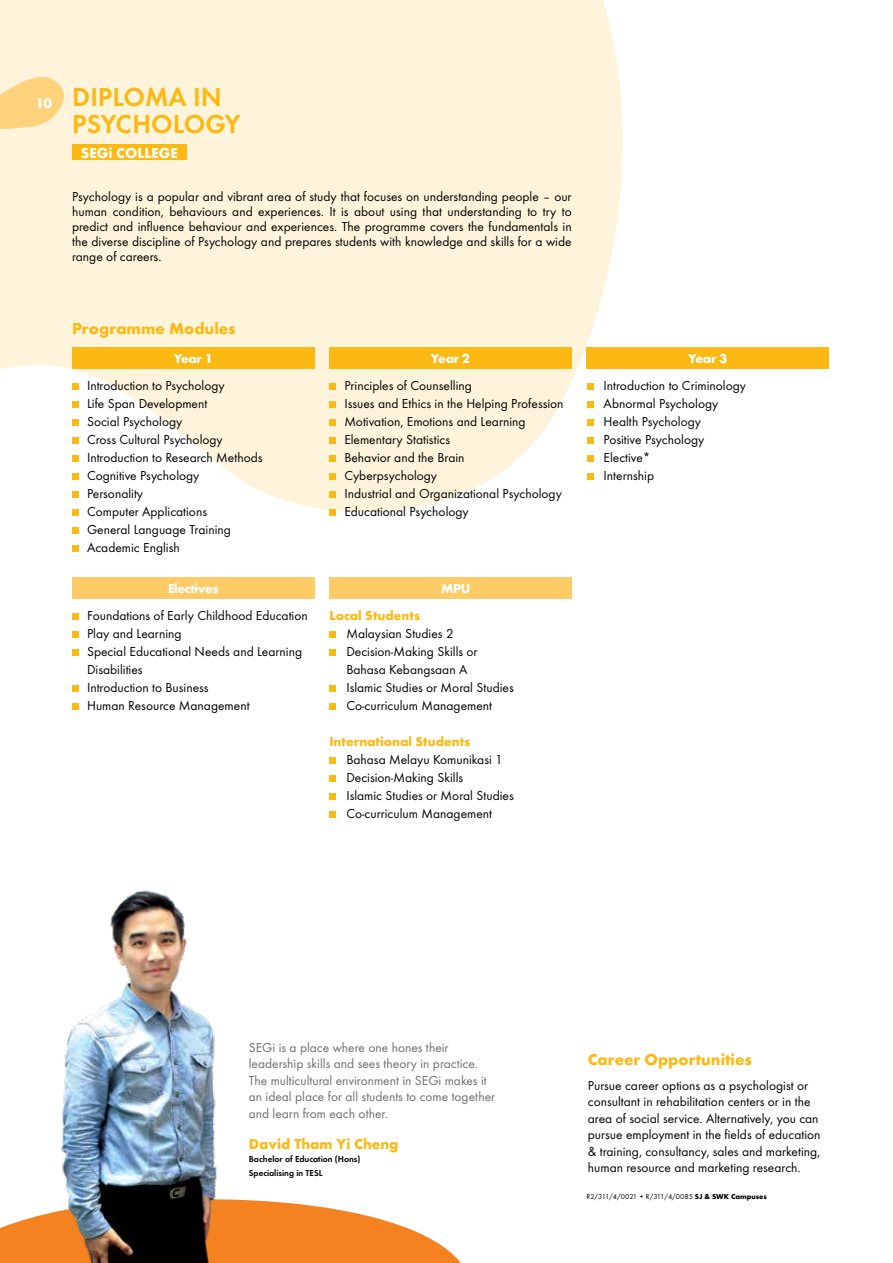
<style>
.page{position:relative;width:893px;height:1263px;background:#fff}
.page>*{position:absolute;margin:0;border:0;box-sizing:border-box;transform-origin:0 0}
.t1{font:600 27px/27px "Futura T";color:#fdb913}
.t2{font:700 16.5px "Futura T";color:#fdb913}
.t3{font:700 15px "Futura T";color:#fdb913}
.t4{font:700 15px "Futura T";color:#fff}
.t5{font:700 14.4px "Futura T";color:#fff}
.t6{font:13.5px/18px "Futura T";color:#000}
.t7{font:13.5px/16.5px "Futura T";color:#6d6e71}
.t8{font:700 13.5px "Futura T";color:#fdb913}
.t9{font:700 13.5px "Futura T";letter-spacing:-.025em;color:#fff}
.t10{font:600 9px/13.5px "Futura T";color:#000}
.t11{font:7.5px "Futura T";color:#000}
.s1{font-weight:700}
</style>
<div class="page">
<svg style="left:0;top:0;width:623px;height:513px;background:#fef5e0"></svg>
<svg style="left:0;top:71px;width:72px;height:62px;background:#fee0a3"></svg>
<div style="left:72px;top:383px;width:7px;height:7px;background:#fdb913"></div>
<div style="left:72px;top:401px;width:7px;height:7px;background:#fdb913"></div>
<div style="left:72px;top:419px;width:7px;height:7px;background:#fdb913"></div>
<div style="left:72px;top:437px;width:7px;height:7px;background:#fdb913"></div>
<div style="left:72px;top:455px;width:7px;height:7px;background:#fdb913"></div>
<div style="left:72px;top:473px;width:7px;height:7px;background:#fdb913"></div>
<div style="left:72px;top:491px;width:7px;height:7px;background:#fdb913"></div>
<div style="left:72px;top:509px;width:7px;height:7px;background:#fdb913"></div>
<div style="left:72px;top:527px;width:7px;height:7px;background:#fdb913"></div>
<div style="left:72px;top:545px;width:7px;height:7px;background:#fdb913"></div>
<div style="left:72px;top:347px;width:242px;height:22px;background:#fdb913"></div>
<div style="left:72px;top:613px;width:7px;height:7px;background:#fdb913"></div>
<div style="left:72px;top:631px;width:7px;height:7px;background:#fdb913"></div>
<div style="left:72px;top:649px;width:7px;height:7px;background:#fdb913"></div>
<div style="left:72px;top:685px;width:7px;height:7px;background:#fdb913"></div>
<div style="left:72px;top:703px;width:7px;height:7px;background:#fdb913"></div>
<div style="left:72px;top:577px;width:242px;height:22px;background:#ffcb66"></div>
<div style="left:329px;top:383px;width:7px;height:7px;background:#fdb913"></div>
<div style="left:329px;top:401px;width:7px;height:7px;background:#fdb913"></div>
<div style="left:329px;top:419px;width:7px;height:7px;background:#fdb913"></div>
<div style="left:329px;top:437px;width:7px;height:7px;background:#fdb913"></div>
<div style="left:329px;top:455px;width:7px;height:7px;background:#fdb913"></div>
<div style="left:329px;top:473px;width:7px;height:7px;background:#fdb913"></div>
<div style="left:329px;top:491px;width:7px;height:7px;background:#fdb913"></div>
<div style="left:329px;top:509px;width:7px;height:7px;background:#fdb913"></div>
<div style="left:329px;top:347px;width:243px;height:22px;background:#fdb913"></div>
<div style="left:329px;top:631px;width:7px;height:7px;background:#fdb913"></div>
<div style="left:329px;top:649px;width:7px;height:7px;background:#fdb913"></div>
<div style="left:329px;top:685px;width:7px;height:7px;background:#fdb913"></div>
<div style="left:329px;top:703px;width:7px;height:7px;background:#fdb913"></div>
<div style="left:329px;top:757px;width:7px;height:7px;background:#fdb913"></div>
<div style="left:329px;top:775px;width:7px;height:7px;background:#fdb913"></div>
<div style="left:329px;top:793px;width:7px;height:7px;background:#fdb913"></div>
<div style="left:329px;top:811px;width:7px;height:7px;background:#fdb913"></div>
<div style="left:329px;top:577px;width:243px;height:22px;background:#ffcb66"></div>
<div style="left:587px;top:383px;width:6px;height:7px;background:#fdb913"></div>
<div style="left:587px;top:401px;width:6px;height:7px;background:#fdb913"></div>
<div style="left:587px;top:419px;width:6px;height:7px;background:#fdb913"></div>
<div style="left:587px;top:437px;width:6px;height:7px;background:#fdb913"></div>
<div style="left:587px;top:455px;width:6px;height:7px;background:#fdb913"></div>
<div style="left:587px;top:473px;width:6px;height:7px;background:#fdb913"></div>
<div style="left:587px;top:347px;width:242px;height:22px;background:#fdb913"></div>
<div style="left:72px;top:145px;width:115px;height:15px;background:#fdb913"></div>
<svg style="left:0;top:1203px;width:461px;height:60px"></svg>
<img style="left:30px;top:890px;width:258px;height:373px">
<p class="t5" style="left:35px;top:95px;width:18px">10</p>
<h1 class="t1" style="left:72px;top:83px;width:170px">DIPLOMA IN<br>PSYCHOLOGY</h1>
<p class="t4" style="left:81px;top:144px;width:99px">SEGi COLLEGE</p>
<p class="t6" style="left:72px;top:189px;width:501px;line-height:15px;text-align:justify">Psychology is a popular and vibrant area of study that focuses on understanding people – our human condition, behaviours and experiences. It is about using that understanding to try to predict and influence behaviour and experiences. The programme covers the fundamentals in the diverse discipline of Psychology and prepares students with knowledge and skills for a wide range of careers.</p>
<p class="t2" style="left:72px;top:319px;width:165px">Programme Modules</p>
<p class="t9" style="left:174px;top:350px;width:41px">Year 1</p>
<p class="t9" style="left:431px;top:350px;width:41px">Year 2</p>
<p class="t6" style="left:87px;top:376px;width:177px">Introduction to Psychology<br>Life Span Development<br>Social Psychology<br>Cross Cultural Psychology<br>Introduction to Research Methods<br>Cognitive Psychology<br>Personality<br>Computer Applications<br>General Language Training<br>Academic English</p>
<p class="t6" style="left:344px;top:376px;width:221px">Principles of Counselling<br>Issues and Ethics in the Helping Profession<br>Motivation, Emotions and Learning<br>Elementary Statistics<br>Behavior and the Brain<br>Cyberpsychology<br>Industrial and Organizational Psychology<br>Educational Psychology</p>
<p class="t9" style="left:168px;top:581px;width:52px">Electives</p>
<p class="t9" style="left:441px;top:581px;width:31px">MPU</p>
<p class="t6" style="left:87px;top:606px;width:222px">Foundations of Early Childhood Education<br>Play and Learning<br>Special Educational Needs and Learning<br>Disabilities<br>Introduction to Business<br>Human Resource Management</p>
<p class="t8" style="left:329px;top:607px;width:92px">Local Students</p>
<p class="t6" style="left:346px;top:624px;width:169px">Malaysian Studies 2<br>Decision-Making Skills or<br>Bahasa Kebangsaan A<br>Islamic Studies or Moral Studies<br>Co-curriculum Management</p>
<p class="t8" style="left:329px;top:733px;width:142px">International Students</p>
<p class="t6" style="left:346px;top:750px;width:169px">Bahasa Melayu Komunikasi 1<br>Decision-Making Skills<br>Islamic Studies or Moral Studies<br>Co-curriculum Management</p>
<p class="t9" style="left:688px;top:350px;width:41px">Year 3</p>
<p class="t6" style="left:604px;top:376px;width:144px">Introduction to Criminology<br>Abnormal Psychology<br>Health Psychology<br>Positive Psychology<br>Elective*<br>Internship</p>
<p class="t7" style="left:249px;top:1039px;width:248px">SEGi is a place where one hones their leadership skills and sees theory in practice.<br>The multicultural environment in SEGi makes it an ideal place for all students to come together and learn from each other.</p>
<p class="t3" style="left:249px;top:1135px;width:151px">David Tham Yi Cheng</p>
<p class="t10" style="left:249px;top:1152px;width:113px">Bachelor of Education (Hons)<br>Specialising in TESL</p>
<p class="t2" style="left:588px;top:1049px;width:165px">Career Opportunities</p>
<p class="t6" style="left:588px;top:1077px;width:234px;line-height:16.5px">Pursue career options as a psychologist or consultant in rehabilitation centers or in the area of social service. Alternatively, you can pursue employment in the fields of education &amp; training, consultancy, sales and marketing, human resource and marketing research.</p>
<p class="t11" style="left:587px;top:1192px;width:182px">R2/311/4/0021 • R/311/4/0085 <span class="s1">SJ &amp; SWK Campuses</span></p>
</div>
